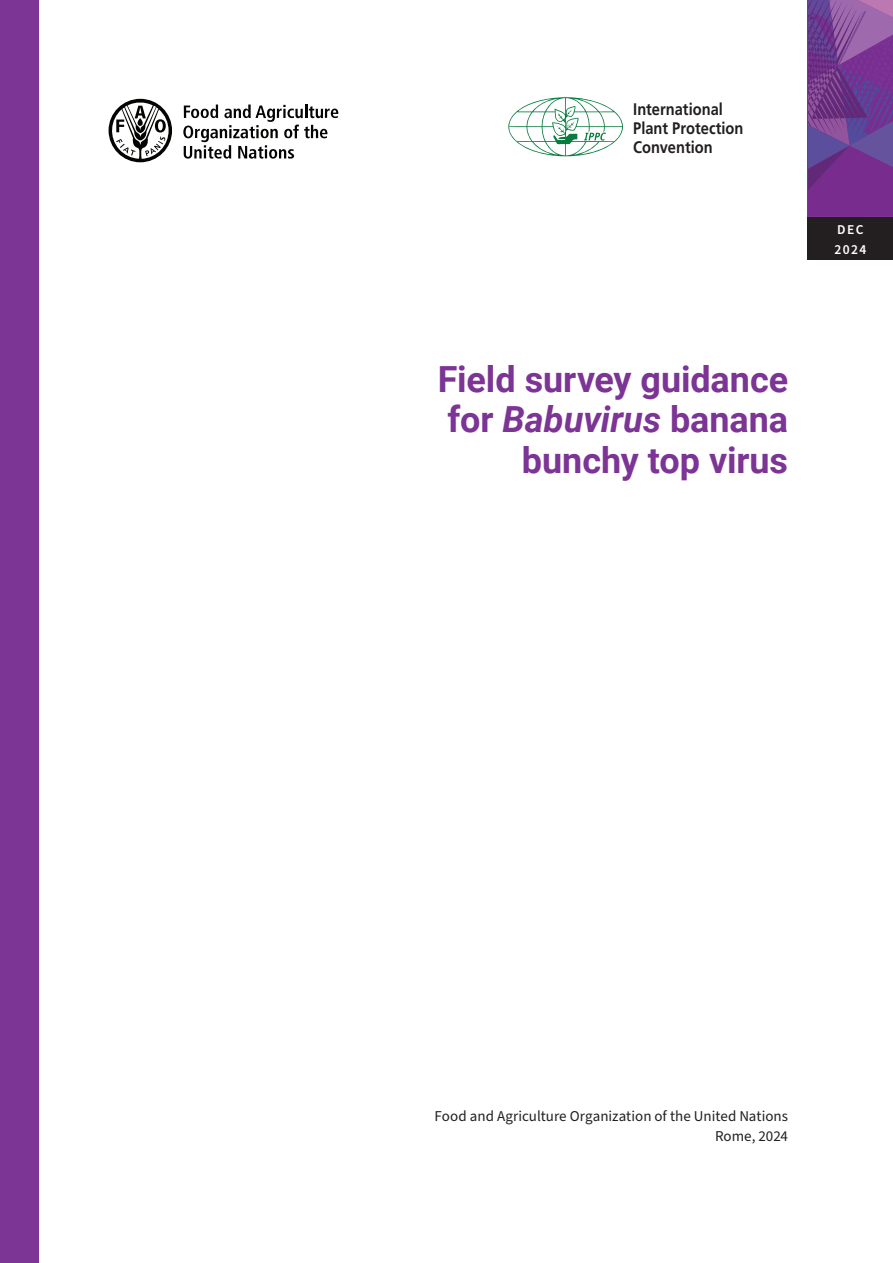
<style>
.page{position:relative;width:893px;height:1263px;background:#fff}
.page>*{position:absolute;margin:0;border:0;box-sizing:border-box;transform-origin:0 0}
.t1{font:700 36px/40.5px "Roboto";color:#7c3495;text-align:right}
.t2{font:700 16.8px/19.2px "Frutiger LT Std";color:#231f20;scale:.87 1}
.t3{font:15px/20.2px "Source Sans Pro";color:#231f20;text-align:right}
.t4{font:600 13.5px/19.5px "Source Sans Pro";letter-spacing:.105em;color:#fff}
.s1{font-style:italic}
</style>
<div class="page">
<div style="left:808px;top:216px;width:85px;height:43px;background:#231f20"></div>
<div style="left:0;top:0;width:38px;height:1263px;background:#7c3495"></div>
<svg style="left:808px;top:0;width:85px;height:216px;background:#763f93"></svg>
<svg style="left:109px;top:99px;width:63px;height:63px"></svg>
<svg style="left:183px;top:105px;width:155px;height:54px"></svg>
<svg style="left:508px;top:97px;width:115px;height:59px"></svg>
<p class="t2" style="left:633px;top:100px;width:128px">International<br>Plant Protection<br>Convention</p>
<h1 class="t1" style="left:438px;top:357px;width:352px">Field survey guidance for <span class="s1">Babuvirus</span> banana bunchy top virus</h1>
<p class="t4" style="left:834px;top:220px;width:33px">DEC<br>2024</p>
<p class="t3" style="left:435px;top:1106px;width:355px">Food and Agriculture Organization of the United Nations<br>Rome, 2024</p>
</div>
